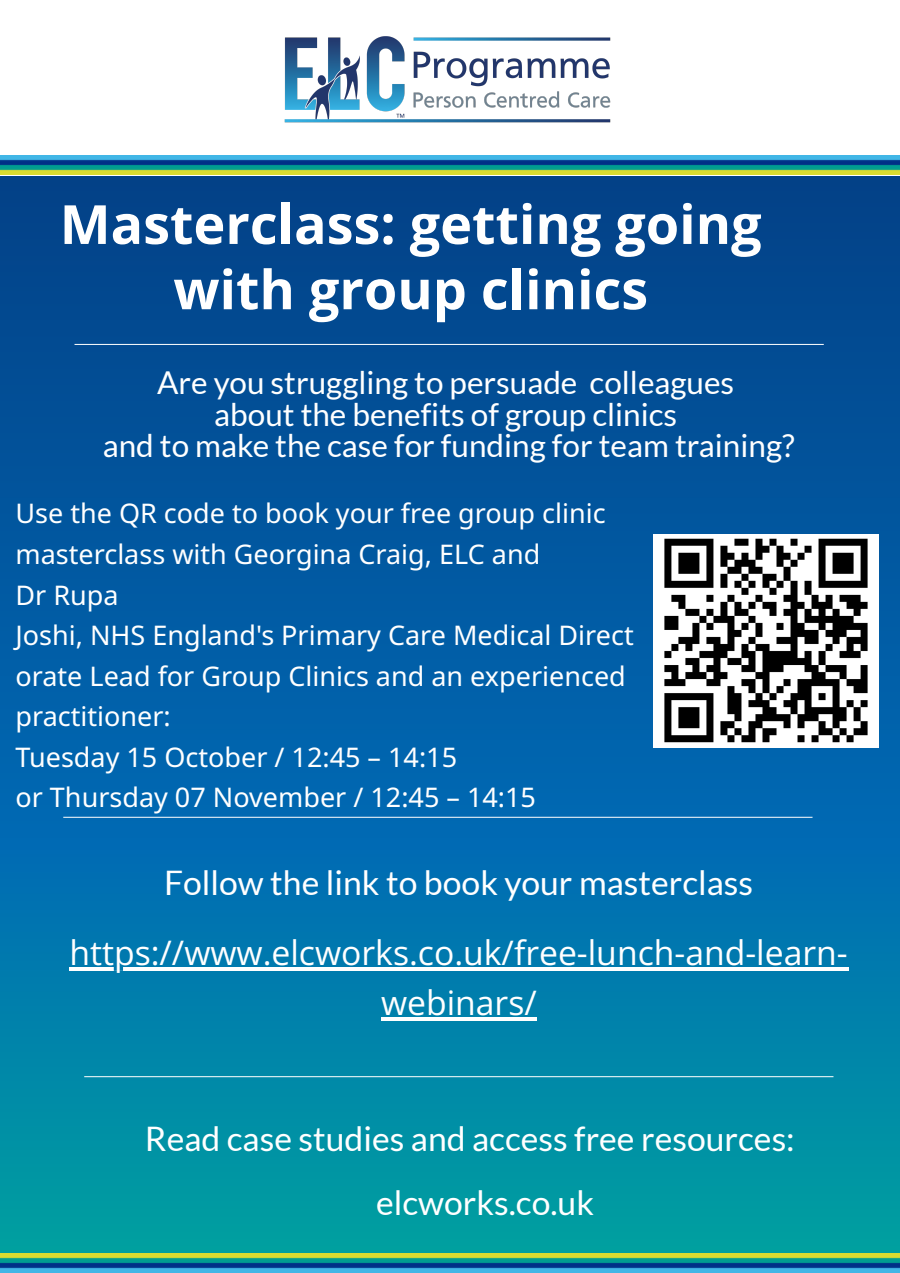
<style>
.page{position:relative;width:900px;height:1273px;background:#fff}
.page>*{position:absolute;margin:0;border:0;box-sizing:border-box;transform-origin:0 0}
.t1{font:700 54px/65.2px "Open Sans";color:#fff;text-align:center}
.t2{font:33.75px "Lato";color:#fff}
.t3{font:33.75px/50.6px "Open Sans";color:#fff;text-align:center}
.t4{font:31.5px/31.5px "Lato";color:#fff;text-align:center}
.t5{font:27px/40.5px "Noto Sans";color:#fff}
</style>
<div class="page">
<img style="left:0;top:176px;width:900px;height:1077px">
<hr style="left:75px;top:344px;width:749px;height:1px;background:#fff">
<svg style="left:69px;top:966px;width:780px;height:4px"></svg>
<hr style="left:381px;top:1017px;width:156px;height:3px;background:#fff">
<hr style="left:63px;top:816px;width:750px;height:1px;background:#fff">
<hr style="left:84px;top:1076px;width:749px;height:1px;background:#fff">
<img style="left:0;top:155px;width:900px;height:19px">
<img style="left:0;top:1253px;width:900px;height:19px">
<img style="left:284px;top:36px;width:327px;height:87px">
<img style="left:654px;top:534px;width:225px;height:213px">
<p class="t1" style="left:60px;top:190px;width:703px">Masterclass: getting going with group clinics</p>
<p class="t4" style="left:157px;top:366px;width:579px">Are you struggling to persuade colleagues</p>
<p class="t4" style="left:103px;top:398px;width:693px">about the benefits of group clinics<br>and to make the case for funding for team training?</p>
<p class="t5" style="left:15px;top:492px;width:592px">Use the QR code to book your free group clinic masterclass with Georgina Craig, ELC and</p>
<p class="t5" style="left:15px;top:573px;width:620px">Dr Rupa<br>Joshi, NHS England's Primary Care Medical Direct orate Lead for Group Clinics and an experienced practitioner:</p>
<p class="t5" style="left:15px;top:735px;width:443px">Tuesday 15 October / 12:45 – 14:15</p>
<p class="t5" style="left:15px;top:776px;width:522px">or Thursday 07 November / 12:45 – 14:15</p>
<p class="t2" style="left:164px;top:861px;width:591px">Follow the link to book your masterclass</p>
<p class="t3" style="left:69px;top:926px;width:780px">https://www.elcworks.co.uk/free-lunch-and-learn&shy;webinars/</p>
<p class="t2" style="left:145px;top:1117px;width:651px">Read case studies and access free resources:</p>
<p class="t2" style="left:376px;top:1181px;width:219px">elcworks.co.uk</p>
</div>
